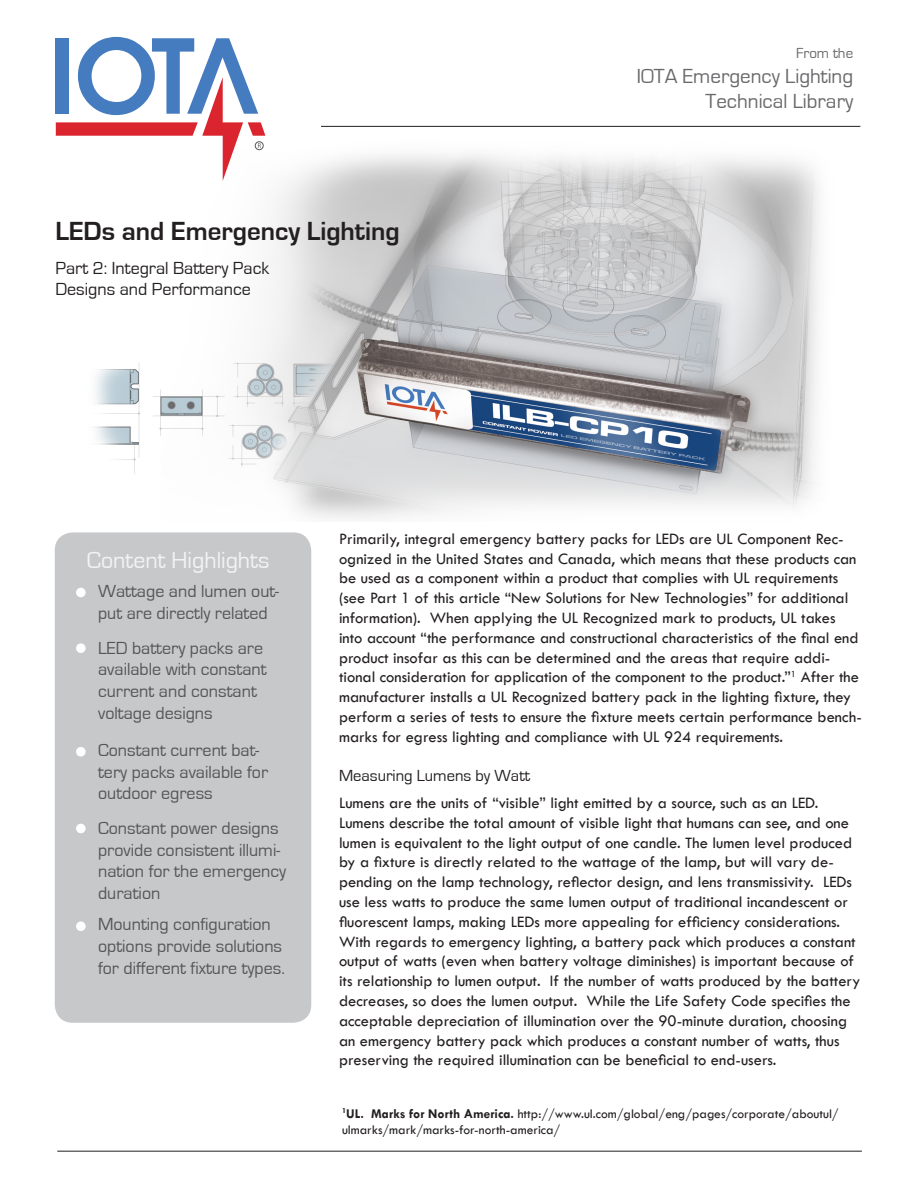
<style>
.page{position:relative;width:918px;height:1188px;background:#fff}
.page>*{position:absolute;margin:0;border:0;box-sizing:border-box;transform-origin:0 0}
.t1{font:700 27px "Eurostile";color:#231f20}
.t2{font:24px "Eurostile";color:#f2f3f4}
.t3{font:21px "Eurostile";color:#69696c}
.t4{font:18px/21.6px "Eurostile";color:#545557}
.t5{font:18px/21.6px "Eurostile";color:#231f20}
.t6{font:16.5px/19.8px "Tw Cen";color:#231f20}
.t7{font:16.5px "Eurostile";color:#231f20}
.t8{font:15px "Eurostile";color:#69696c}
.t9{font:13.5px/16.2px "Tw Cen";color:#231f20}
.s1{font-weight:700}
</style>
<div class="page">
<img style="left:94px;top:154px;width:725px;height:365px">
<div style="left:55px;top:532px;width:256px;height:491px;background:#c7c8ca;border-radius:18px"></div>
<hr style="left:321px;top:126px;width:539px;height:1px;background:#231f20">
<hr style="left:57px;top:1151px;width:805px;height:1px;background:#231f20">
<svg style="left:56px;top:37px;width:209px;height:144px"></svg>
<div style="left:76px;top:588px;width:10px;height:9px;background:#fff;border-radius:50%"></div>
<div style="left:76px;top:643px;width:10px;height:10px;background:#fff;border-radius:50%"></div>
<div style="left:76px;top:747px;width:10px;height:10px;background:#fff;border-radius:50%"></div>
<div style="left:76px;top:824px;width:10px;height:9px;background:#fff;border-radius:50%"></div>
<div style="left:76px;top:921px;width:10px;height:10px;background:#fff;border-radius:50%"></div>
<p class="t1" style="left:56px;top:216px;width:346px">LEDs and Emergency Lighting</p>
<p class="t5" style="left:56px;top:257px;width:215px">Part 2: Integral Battery Pack<br>Designs and Performance</p>
<p class="t8" style="left:796px;top:45px;width:59px">From the</p>
<p class="t3" style="left:637px;top:65px;width:218px">IOTA Emergency Lighting</p>
<p class="t3" style="left:706px;top:90px;width:149px">Technical Library</p>
<p class="t2" style="left:87px;top:547px;width:184px">Content Highlights</p>
<p class="t4" style="left:98px;top:581px;width:182px">Wattage and lumen out&shy;put are directly related</p>
<p class="t4" style="left:98px;top:637px;width:170px">LED battery packs are available with constant current and constant voltage designs</p>
<p class="t4" style="left:98px;top:740px;width:172px">Constant current bat&shy;tery packs available for outdoor egress</p>
<p class="t4" style="left:98px;top:818px;width:190px">Constant power designs provide consistent illumi&shy;nation for the emergency duration</p>
<p class="t4" style="left:98px;top:914px;width:188px">Mounting configuration options provide solutions for different fixture types.</p>
<p class="t6" style="left:339px;top:529px;width:524px">Primarily, integral emergency battery packs for LEDs are UL Component Rec&shy;ognized in the United States and Canada, which means that these products can be used as a component within a product that complies with UL requirements (see Part 1 of this article “New Solutions for New Technologies” for additional information). When applying the UL Recognized mark to products, UL takes into account “the performance and constructional characteristics of the final end product insofar as this can be determined and the areas that require addi&shy;tional consideration for application of the component to the product.”<sup>1</sup> After the manufacturer installs a UL Recognized battery pack in the lighting fixture, they perform a series of tests to ensure the fixture meets certain performance bench&shy;marks for egress lighting and compliance with UL 924 requirements.</p>
<p class="t7" style="left:339px;top:767px;width:193px">Measuring Lumens by Watt</p>
<p class="t6" style="left:339px;top:793px;width:523px">Lumens are the units of “visible” light emitted by a source, such as an LED.<br>Lumens describe the total amount of visible light that humans can see, and one lumen is equivalent to the light output of one candle. The lumen level produced by a fixture is directly related to the wattage of the lamp, but will vary de&shy;pending on the lamp technology, reflector design, and lens transmissivity. LEDs use less watts to produce the same lumen output of traditional incandescent or fluorescent lamps, making LEDs more appealing for efficiency considerations.<br>With regards to emergency lighting, a battery pack which produces a constant output of watts (even when battery voltage diminishes) is important because of its relationship to lumen output. If the number of watts produced by the battery decreases, so does the lumen output. While the Life Safety Code specifies the acceptable depreciation of illumination over the 90-minute duration, choosing an emergency battery pack which produces a constant number of watts, thus preserving the required illumination can be beneficial to end-users.</p>
<p class="t9" style="left:342px;top:1105px;width:498px"><sup>1</sup><span class="s1">UL. Marks for North America.</span> http://www.ul.com/global/eng/pages/corporate/aboutul/ ulmarks/mark/marks-for-north-america/</p>
</div>
